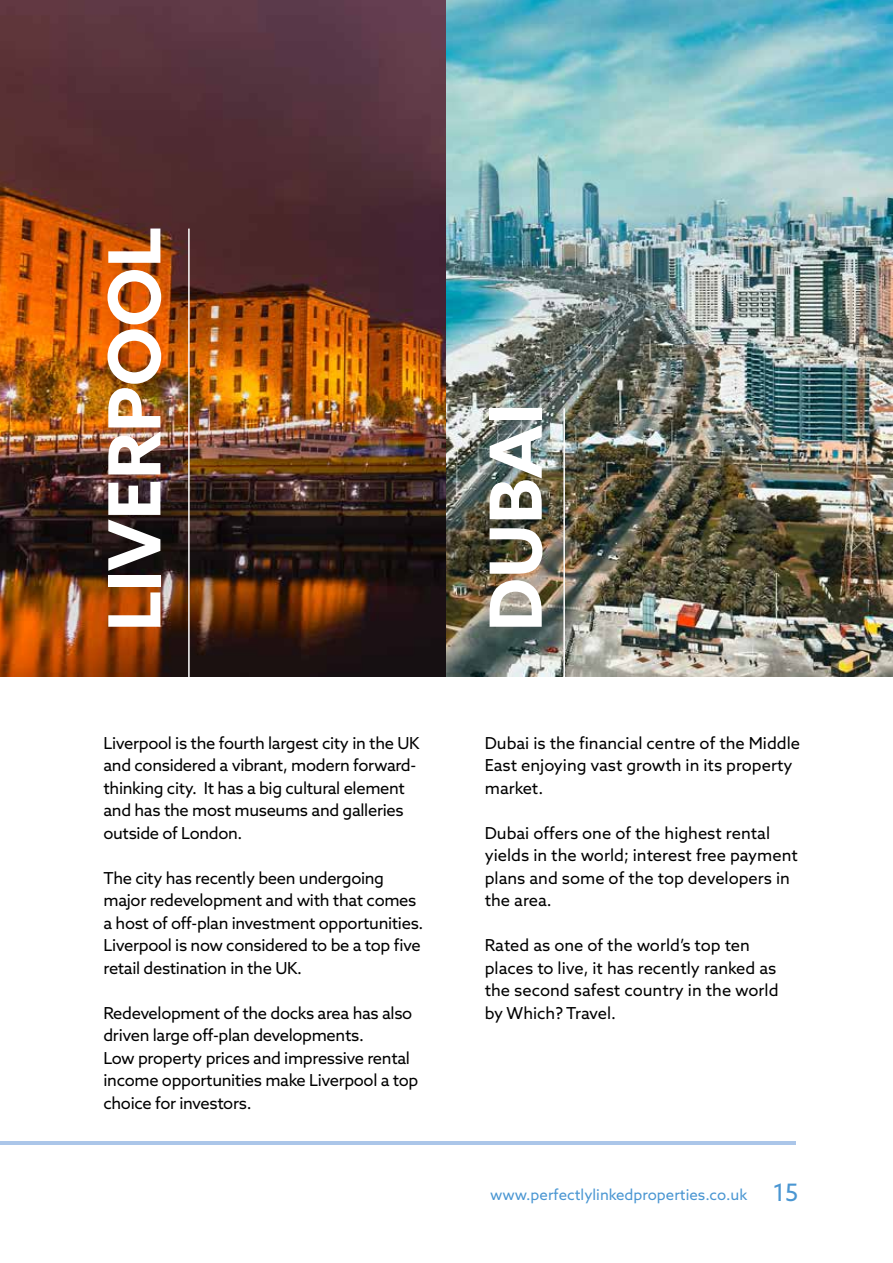
<style>
.page{position:relative;width:893px;height:1263px;background:#fff}
.page>*{position:absolute;margin:0;border:0;box-sizing:border-box;transform-origin:0 0}
.t1{font:700 72px "Azo Sans";color:#fff}
.t2{font:24px "Azo Sans";color:#4a96d2}
.t3{font:16.5px/22.5px "Azo Sans";letter-spacing:-.02em;color:#000}
.t4{font:16.5px/22.5px "Azo Sans";color:#000}
.t5{font:15px "Azo Sans";color:#4a96d2}
</style>
<div class="page">
<img style="left:0;top:0;width:893px;height:676px">
<hr style="left:0;top:1141px;width:795px;height:4px;background:#abc6e9">
<hr style="left:188px;top:229px;width:2px;height:460px;background:#fff">
<hr style="left:563px;top:408px;width:2px;height:286px;background:#fff">
<h1 class="t1" style="left:87px;top:631px;width:405px;rotate:-90deg">LIVERPOOL</h1>
<p class="t3" style="left:103px;top:731px;width:317px">Liverpool is the fourth largest city in the UK and considered a vibrant, modern forward&shy;thinking city. It has a big cultural element and has the most museums and galleries outside of London.</p>
<p class="t3" style="left:103px;top:866px;width:321px">The city has recently been undergoing major redevelopment and with that comes a host of off-plan investment opportunities.<br>Liverpool is now considered to be a top five retail destination in the UK.</p>
<p class="t3" style="left:103px;top:1001px;width:316px">Redevelopment of the docks area has also driven large off-plan developments.<br>Low property prices and impressive rental income opportunities make Liverpool a top choice for investors.</p>
<h1 class="t1" style="left:468px;top:631px;width:229px;rotate:-90deg">DUBAI</h1>
<p class="t4" style="left:485px;top:731px;width:317px">Dubai is the financial centre of the Middle<br>East enjoying vast growth in its property market.</p>
<p class="t4" style="left:485px;top:821px;width:315px">Dubai offers one of the highest rental yields in the world; interest free payment plans and some of the top developers in the area.</p>
<p class="t4" style="left:485px;top:934px;width:295px">Rated as one of the world’s top ten places to live, it has recently ranked as the second safest country in the world by Which? Travel.</p>
<p class="t5" style="left:490px;top:1185px;width:259px">www.perfectlylinkedproperties.co.uk</p>
<h2 class="t2" style="left:773px;top:1177px;width:27px">15</h2>
</div>
